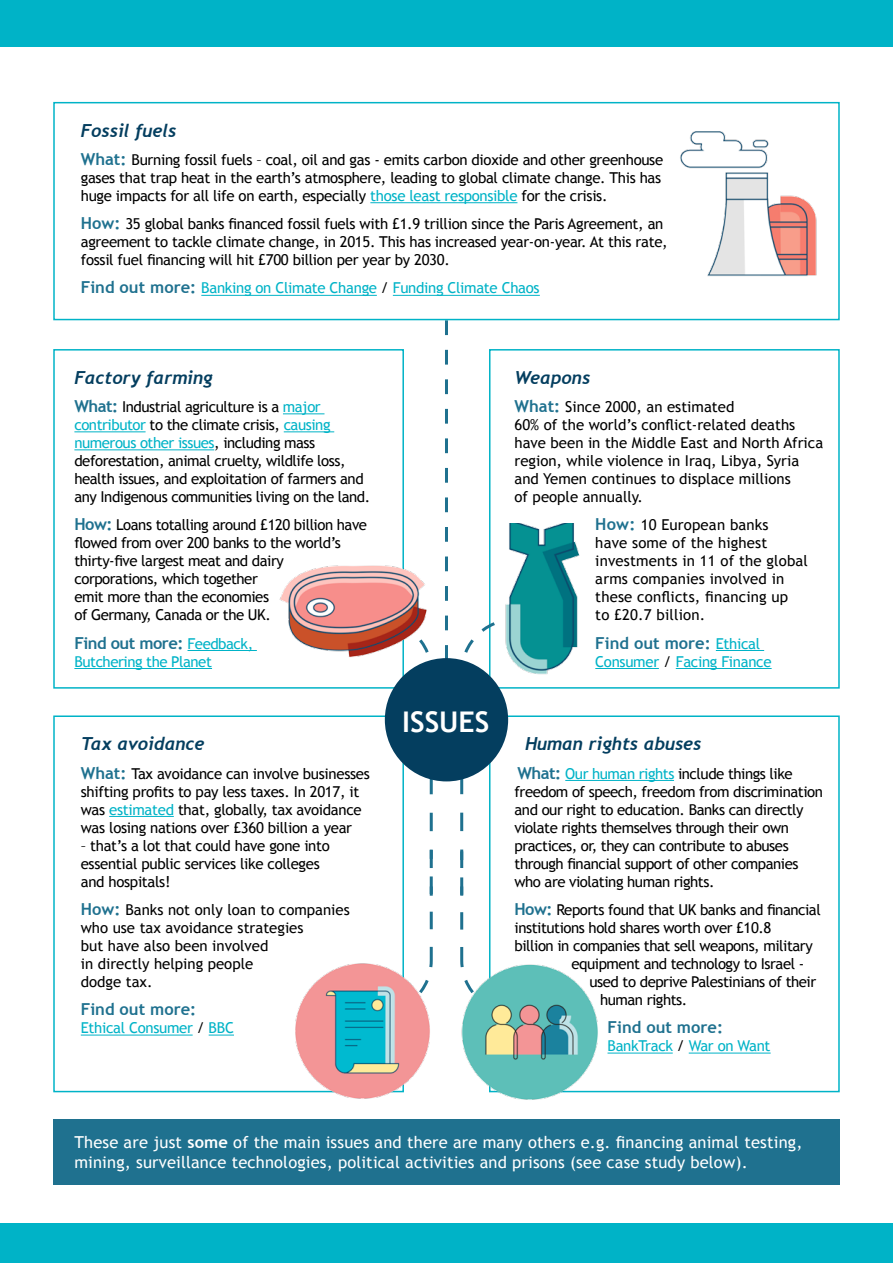
<style>
.page{position:relative;width:893px;height:1263px;background:#fff}
.page>*{position:absolute;margin:0;border:0;box-sizing:border-box;transform-origin:0 0}
.t1{font:700 28.5px "Trebuchet MS";color:#fff}
.t2{font:italic 700 18px "Trebuchet";color:#043e5f}
.t3{font:16.5px/19.8px "Trebuchet MS";letter-spacing:.01em;color:#fff}
.t4{font:700 16.5px "Trebuchet MS";color:#1f718f}
.t5{font:15px/18px "Trebuchet MS";letter-spacing:-.02em;color:#000}
.t6{font:15px/18px "Trebuchet MS";color:#000}
.t7{font:15px "Trebuchet MS";letter-spacing:-.02em;color:#00b3c7}
.t8{font:15px/18px "Trebuchet MS";letter-spacing:.01em;color:#000}
.s1{font-weight:700;font-size:16.5px;color:#1f718f}
.s2{color:#00b3c7}
.s3{color:#000}
.s4{font-weight:400;font-size:15px;color:#00b3c7}
.s5{font-weight:700}
</style>
<div class="page">
<svg style="left:445px;top:320px;width:3px;height:338px"></svg>
<div style="left:53px;top:349px;width:351px;height:340px;border:2px solid #00b3c7"></div>
<div style="left:53px;top:715px;width:351px;height:377px;border:2px solid #00b3c7"></div>
<div style="left:489px;top:349px;width:351px;height:340px;background:#fff;border:2px solid #00b3c7"></div>
<div style="left:53px;top:102px;width:787px;height:218px;border:2px solid #00b3c7"></div>
<div style="left:489px;top:715px;width:351px;height:377px;border:2px solid #00b3c7"></div>
<hr style="left:283px;top:413px;width:41px;height:1px;background:#00b3c7">
<hr style="left:74px;top:431px;width:72px;height:1px;background:#00b3c7">
<hr style="left:284px;top:431px;width:50px;height:1px;background:#00b3c7">
<hr style="left:74px;top:449px;width:140px;height:1px;background:#00b3c7">
<hr style="left:188px;top:650px;width:69px;height:1px;background:#00b3c7">
<hr style="left:74px;top:668px;width:138px;height:1px;background:#00b3c7">
<hr style="left:716px;top:650px;width:48px;height:1px;background:#00b3c7">
<hr style="left:595px;top:668px;width:64px;height:1px;background:#00b3c7">
<hr style="left:676px;top:668px;width:96px;height:1px;background:#00b3c7">
<hr style="left:565px;top:780px;width:109px;height:1px;background:#00b3c7">
<hr style="left:607px;top:1052px;width:66px;height:1px;background:#00b3c7">
<hr style="left:689px;top:1052px;width:82px;height:1px;background:#00b3c7">
<hr style="left:109px;top:816px;width:65px;height:1px;background:#00b3c7">
<hr style="left:81px;top:1034px;width:112px;height:1px;background:#00b3c7">
<svg style="left:209px;top:1034px;width:25px;height:1px"></svg>
<div style="left:0;top:0;width:893px;height:47px;background:#00b3c7"></div>
<div style="left:0;top:1223px;width:893px;height:40px;background:#00b3c7"></div>
<img style="left:680px;top:128px;width:159px;height:163px">
<hr style="left:370px;top:202px;width:147px;height:1px;background:#00b3c7">
<hr style="left:201px;top:295px;width:176px;height:1px;background:#00b3c7">
<hr style="left:393px;top:295px;width:147px;height:1px;background:#00b3c7">
<div style="left:53px;top:1119px;width:787px;height:65px;background:#1f718f"></div>
<img style="left:292px;top:963px;width:138px;height:136px">
<img style="left:461px;top:964px;width:144px;height:136px">
<svg style="left:375px;top:684px;width:58px;height:332px"></svg>
<svg style="left:460px;top:639px;width:57px;height:377px"></svg>
<img style="left:473px;top:523px;width:122px;height:181px">
<img style="left:279px;top:549px;width:160px;height:135px">
<div style="left:385px;top:658px;width:123px;height:123px;background:#043e5f;border-radius:50%"></div>
<p class="t2" style="left:81px;top:119px;width:97px">Fossil fuels</p>
<p class="t5" style="left:81px;top:151px;width:584px"><span class="s1">What:</span> Burning fossil fuels – coal, oil and gas - emits carbon dioxide and other greenhouse gases that trap heat in the earth’s atmosphere, leading to global climate change. This has huge impacts for all life on earth, especially <span class="s2">those least responsible</span> for the crisis.</p>
<p class="t5" style="left:81px;top:215px;width:588px"><span class="s1">How:</span> 35 global banks financed fossil fuels with £1.9 trillion since the Paris Agreement, an agreement to tackle climate change, in 2015. This has increased year-on-year. At this rate, fossil fuel financing will hit £700 billion per year by 2030.</p>
<p class="t7" style="left:81px;top:279px;width:460px"><span class="s1">Find out more:</span> Banking on Climate Change <span class="s3">/</span> Funding Climate Chaos</p>
<p class="t2" style="left:74px;top:366px;width:140px">Factory farming</p>
<p class="t5" style="left:74px;top:398px;width:297px"><span class="s1">What:</span> Industrial agriculture is a <span class="s2">major contributor</span> to the climate crisis, <span class="s2">causing numerous other issues</span>, including mass deforestation, animal cruelty, wildlife loss, health issues, and exploitation of farmers and any Indigenous communities living on the land.</p>
<p class="t5" style="left:74px;top:516px;width:294px"><span class="s1">How:</span> Loans totalling around £120 billion have flowed from over 200 banks to the world’s thirty-five largest meat and dairy corporations, which together<br>emit more than the economies<br>of Germany, Canada or the UK.</p>
<p class="t4" style="left:74px;top:632px;width:180px">Find out more: <span class="s4">Feedback,</span></p>
<p class="t7" style="left:74px;top:652px;width:139px">Butchering the Planet</p>
<p class="t2" style="left:81px;top:733px;width:125px">Tax avoidance</p>
<p class="t5" style="left:81px;top:764px;width:291px"><span class="s1">What:</span> Tax avoidance can involve businesses shifting profits to pay less taxes. In 2017, it was <span class="s2">estimated</span> that, globally, tax avoidance was losing nations over £360 billion a year</p>
<p class="t5" style="left:81px;top:836px;width:251px">– that’s a lot that could have gone into essential public services like colleges and hospitals!</p>
<p class="t6" style="left:81px;top:901px;width:271px"><span class="s1">How:</span> Banks not only loan to companies who use tax avoidance strategies<br>but have also been involved<br>in directly helping people<br>dodge tax.</p>
<p class="t4" style="left:81px;top:999px;width:117px">Find out more:</p>
<p class="t7" style="left:81px;top:1019px;width:155px">Ethical Consumer <span class="s3">/</span> BBC</p>
<h1 class="t1" style="left:402px;top:704px;width:89px">Issues</h1>
<p class="t2" style="left:514px;top:366px;width:77px">Weapons</p>
<p class="t6" style="left:514px;top:398px;width:310px"><span class="s1">What:</span> Since 2000, an estimated<br>60% of the world’s conflict-related deaths have been in the Middle East and North Africa region, while violence in Iraq, Libya, Syria and Yemen continues to displace millions<br>of people annually.</p>
<p class="t8" style="left:595px;top:516px;width:214px"><span class="s1">How:</span> 10 European banks<br>have some of the highest investments in 11 of the global arms companies involved in these conflicts, financing up<br>to £20.7 billion.</p>
<p class="t4" style="left:595px;top:632px;width:166px">Find out more: <span class="s4">Ethical</span></p>
<p class="t7" style="left:595px;top:652px;width:178px">Consumer <span class="s3">/</span> Facing Finance</p>
<p class="t2" style="left:525px;top:733px;width:178px">Human rights abuses</p>
<p class="t5" style="left:514px;top:764px;width:310px"><span class="s1">What:</span> <span class="s2">Our human rights</span> include things like freedom of speech, freedom from discrimination and our right to education. Banks can directly violate rights themselves through their own practices, or, they can contribute to abuses through financial support of other companies who are violating human rights.</p>
<p class="t5" style="left:514px;top:901px;width:308px"><span class="s1">How:</span> Reports found that UK banks and financial</p>
<p class="t5" style="left:514px;top:919px;width:258px">institutions hold shares worth over £10.8</p>
<p class="t5" style="left:514px;top:937px;width:300px">billion in companies that sell weapons, military</p>
<p class="t5" style="left:571px;top:955px;width:234px">equipment and technology to Israel -</p>
<p class="t5" style="left:589px;top:973px;width:228px">used to deprive Palestinians of their</p>
<p class="t5" style="left:600px;top:991px;width:89px">human rights.</p>
<p class="t4" style="left:607px;top:1017px;width:117px">Find out more:</p>
<p class="t7" style="left:607px;top:1037px;width:165px">BankTrack <span class="s3">/</span> War on Want</p>
<p class="t3" style="left:74px;top:1133px;width:729px">These are just <span class="s5">some</span> of the main issues and there are many others e.g. financing animal testing, mining, surveillance technologies, political activities and prisons (see case study below).</p>
</div>
